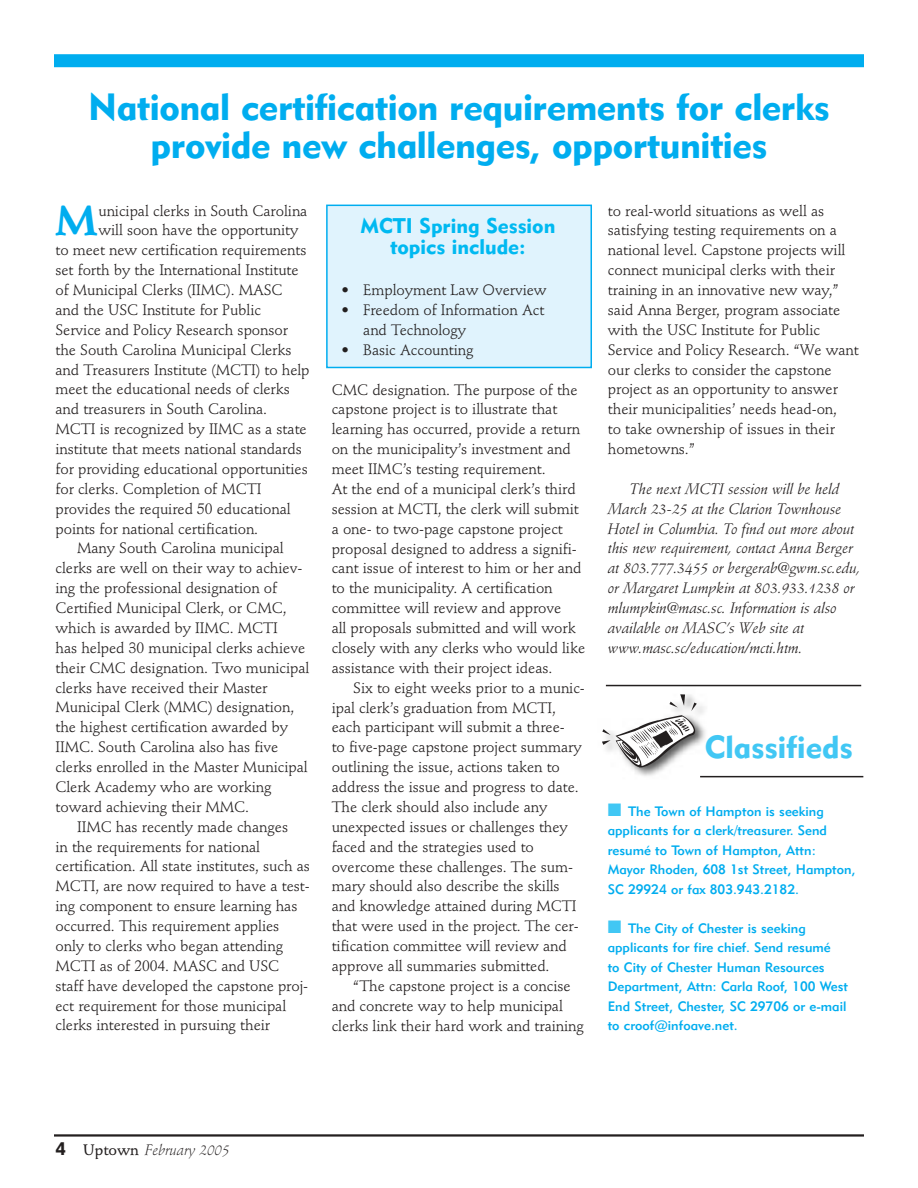
<style>
.page{position:relative;width:918px;height:1188px;background:#fff}
.page>*{position:absolute;margin:0;border:0;box-sizing:border-box;transform-origin:0 0}
.t1{font:700 41.25px "Stempel Schneidler";color:#00adef}
.t2{font:37.5px/37.5px "Geometric 415 BT Black A";letter-spacing:-.01em;color:#00adef;text-align:center}
.t3{font:31.5px "Geometric 415 BT Black A";color:#41c7f4}
.t4{font:21px/21px "Geometric 415 BT Black A";color:#00b9f1;text-align:center}
.t5{font:15px/20px "Stempel Schneidler";letter-spacing:-.005em;color:#231f1f}
.t6{font:italic 15px/20px "Stempel Schneidler";letter-spacing:-.005em;color:#231f1f}
.t7{font:italic 300 15px "Stempel Schneidler";color:#231f1f}
.t8{font:13.5px/19.5px "Geometric 415 BT Medium A";color:#00adef}
.s1{color:#41c7f4}
.s2{font-family:"Geometric 415 BT Black A";font-weight:400;font-style:normal;font-size:18px}
.s3{font-weight:500;font-style:normal}
</style>
<div class="page">
<hr style="left:54px;top:1134px;width:810px;height:3px;background:#231f1f">
<div style="left:54px;top:54px;width:810px;height:13px;background:#00adef"></div>
<img style="left:605px;top:684px;width:121px;height:94px">
<hr style="left:700px;top:776px;width:163px;height:1px;background:#231f1f">
<svg style="left:602px;top:694px;width:95px;height:74px"></svg>
<hr style="left:606px;top:685px;width:255px;height:1px;background:#231f1f">
<div style="left:327px;top:205px;width:264px;height:162px;background:#e0f3fd"></div>
<div style="left:326px;top:205px;width:266px;height:163px;border:2px solid #00adef"></div>
<h2 class="t2" style="left:88px;top:93px;width:743px">National certification requirements for clerks provide new challenges, opportunities</h2>
<h1 class="t1" style="left:56px;top:204px;width:44px">M</h1>
<p class="t5" style="left:98px;top:202px;width:211px">unicipal clerks in South Carolina</p>
<p class="t5" style="left:98px;top:222px;width:202px">will soon have the opportunity</p>
<p class="t5" style="left:56px;top:242px;width:253px">to meet new certification requirements</p>
<p class="t5" style="left:56px;top:262px;width:245px">set forth by the International Institute</p>
<p class="t5" style="left:56px;top:281px;width:229px">of Municipal Clerks (IIMC). MASC</p>
<p class="t5" style="left:56px;top:301px;width:207px">and the USC Institute for Public</p>
<p class="t5" style="left:56px;top:321px;width:234px">Service and Policy Research sponsor</p>
<p class="t5" style="left:56px;top:341px;width:238px">the South Carolina Municipal Clerks</p>
<p class="t5" style="left:56px;top:361px;width:256px">and Treasurers Institute (MCTI) to help</p>
<p class="t5" style="left:56px;top:381px;width:236px">meet the educational needs of clerks</p>
<p class="t5" style="left:56px;top:401px;width:213px">and treasurers in South Carolina.</p>
<p class="t5" style="left:56px;top:421px;width:253px">MCTI is recognized by IIMC as a state</p>
<p class="t5" style="left:56px;top:440px;width:248px">institute that meets national standards</p>
<p class="t5" style="left:56px;top:460px;width:254px">for providing educational opportunities</p>
<p class="t5" style="left:56px;top:480px;width:207px">for clerks. Completion of MCTI</p>
<p class="t5" style="left:56px;top:500px;width:237px">provides the required 50 educational</p>
<p class="t5" style="left:56px;top:520px;width:204px">points for national certification.</p>
<p class="t5" style="left:77px;top:540px;width:208px">Many South Carolina municipal</p>
<p class="t5" style="left:56px;top:560px;width:248px">clerks are well on their way to achiev-</p>
<p class="t5" style="left:56px;top:580px;width:223px">ing the professional designation of</p>
<p class="t5" style="left:56px;top:599px;width:233px">Certified Municipal Clerk, or CMC,</p>
<p class="t5" style="left:56px;top:619px;width:224px">which is awarded by IIMC. MCTI</p>
<p class="t5" style="left:56px;top:639px;width:251px">has helped 30 municipal clerks achieve</p>
<p class="t5" style="left:56px;top:659px;width:255px">their CMC designation. Two municipal</p>
<p class="t5" style="left:56px;top:679px;width:214px">clerks have received their Master</p>
<p class="t5" style="left:56px;top:699px;width:240px">Municipal Clerk (MMC) designation,</p>
<p class="t5" style="left:56px;top:719px;width:234px">the highest certification awarded by</p>
<p class="t5" style="left:56px;top:739px;width:224px">IIMC. South Carolina also has five</p>
<p class="t5" style="left:56px;top:758px;width:254px">clerks enrolled in the Master Municipal</p>
<p class="t5" style="left:56px;top:778px;width:218px">Clerk Academy who are working</p>
<p class="t5" style="left:56px;top:798px;width:195px">toward achieving their MMC.</p>
<p class="t5" style="left:77px;top:818px;width:213px">IIMC has recently made changes</p>
<p class="t5" style="left:56px;top:838px;width:206px">in the requirements for national</p>
<p class="t5" style="left:56px;top:858px;width:256px">certification. All state institutes, such as</p>
<p class="t5" style="left:56px;top:878px;width:256px">MCTI, are now required to have a test-</p>
<p class="t5" style="left:56px;top:898px;width:243px">ing component to ensure learning has</p>
<p class="t5" style="left:56px;top:917px;width:225px">occurred. This requirement applies</p>
<p class="t5" style="left:56px;top:937px;width:229px">only to clerks who began attending</p>
<p class="t5" style="left:56px;top:957px;width:225px">MCTI as of 2004. MASC and USC</p>
<p class="t5" style="left:56px;top:977px;width:254px">staff have developed the capstone proj-</p>
<p class="t5" style="left:56px;top:997px;width:232px">ect requirement for those municipal</p>
<p class="t5" style="left:56px;top:1017px;width:216px">clerks interested in pursuing their</p>
<h3 class="t4" style="left:360px;top:218px;width:196px">MCTI Spring Session topics include:</h3>
<p class="t5" style="left:342px;top:281px;width:207px">• Employment Law Overview</p>
<p class="t5" style="left:363px;top:301px;width:183px;text-indent:-22px">• Freedom of Information Act and Technology</p>
<p class="t5" style="left:342px;top:341px;width:133px">• Basic Accounting</p>
<p class="t5" style="left:332px;top:381px;width:255px">CMC designation. The purpose of the capstone project is to illustrate that learning has occurred, provide a return on the municipality’s investment and meet IIMC’s testing requirement.<br>At the end of a municipal clerk’s third session at MCTI, the clerk will submit a one- to two-page capstone project proposal designed to address a signifi&shy;cant issue of interest to him or her and to the municipality. A certification committee will review and approve<br>all proposals submitted and will work closely with any clerks who would like assistance with their project ideas.</p>
<p class="t5" style="left:332px;top:679px;width:255px;text-indent:22px">Six to eight weeks prior to a munic&shy;ipal clerk’s graduation from MCTI, each participant will submit a three-<br>to five-page capstone project summary outlining the issue, actions taken to address the issue and progress to date.<br>The clerk should also include any unexpected issues or challenges they faced and the strategies used to overcome these challenges. The sum&shy;mary should also describe the skills and knowledge attained during MCTI that were used in the project. The cer&shy;tification committee will review and approve all summaries submitted.</p>
<p class="t5" style="left:332px;top:977px;width:254px;text-indent:22px">“The capstone project is a concise and concrete way to help municipal clerks link their hard work and training</p>
<p class="t5" style="left:608px;top:202px;width:252px">to real-world situations as well as satisfying testing requirements on a national level. Capstone projects will connect municipal clerks with their training in an innovative new way,” said Anna Berger, program associate with the USC Institute for Public Service and Policy Research. “We want our clerks to consider the capstone project as an opportunity to answer their municipalities’ needs head-on,<br>to take ownership of issues in their hometowns.”</p>
<p class="t6" style="left:608px;top:480px;width:254px;text-indent:22px">The next MCTI session will be held March 23-25 at the Clarion Townhouse Hotel in Columbia. To find out more about this new requirement, contact Anna Berger at 803.777.3455 or bergerab@gwm.sc.edu, or Margaret Lumpkin at 803.933.1238 or mlumpkin@masc.sc. Information is also available on MASC’s Web site at www.masc.sc/education/mcti.htm.</p>
<h3 class="t3" style="left:705px;top:735px;width:150px">Classifieds</h3>
<p class="t8" style="left:608px;top:803px;width:249px"><span class="s1">■</span> The Town of Hampton is seeking applicants for a clerk/treasurer. Send resumé to Town of Hampton, Attn:<br>Mayor Rhoden, 608 1st Street, Hampton, SC 29924 or fax 803.943.2182.</p>
<p class="t8" style="left:608px;top:920px;width:242px"><span class="s1">■</span> The City of Chester is seeking applicants for fire chief. Send resumé<br>to City of Chester Human Resources Department, Attn: Carla Roof, 100 West End Street, Chester, SC 29706 or e-mail to croof@infoave.net.</p>
<p class="t7" style="left:56px;top:1144px;width:176px"><span class="s2">4</span> <span class="s3">Uptown</span> February 2005</p>
</div>
